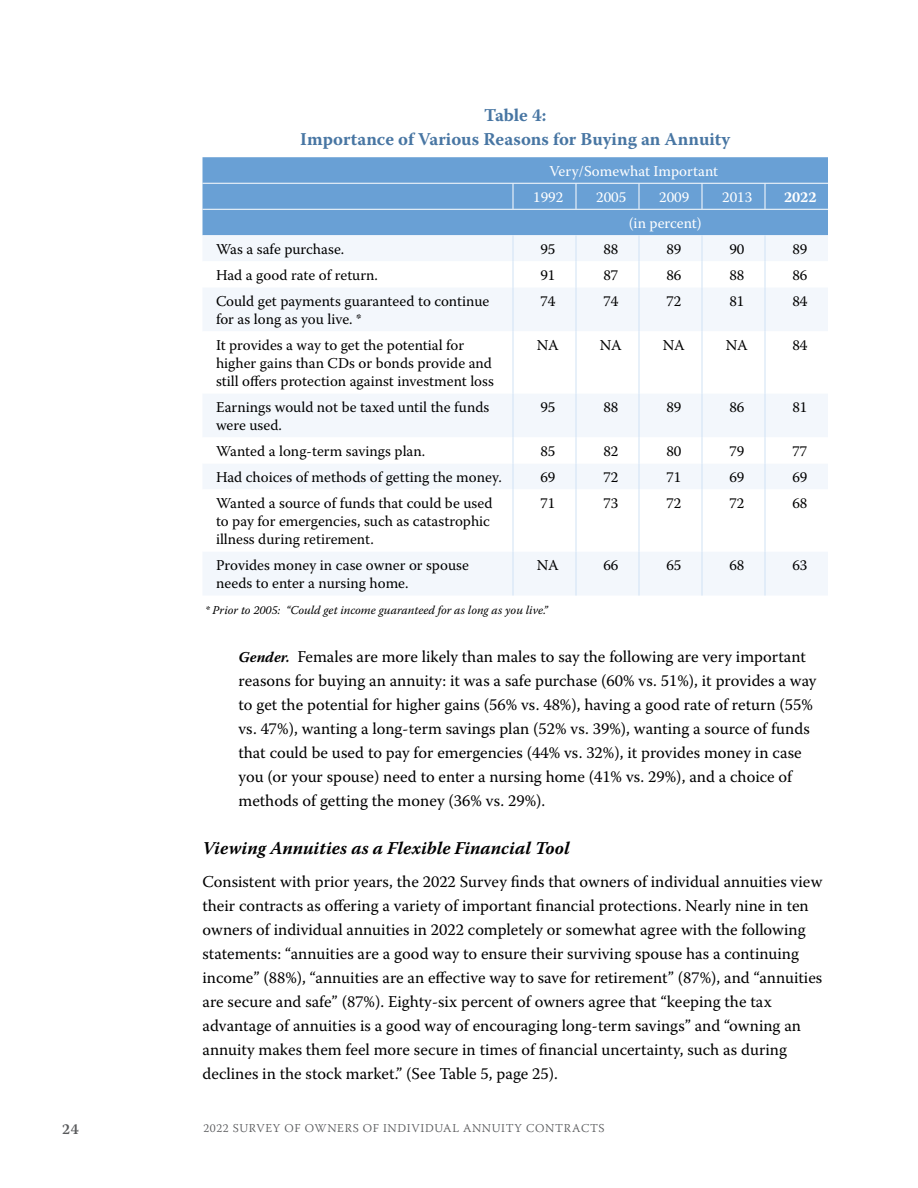
<style>
.page{position:relative;width:918px;height:1188px;background:#fff}
.page>*{position:absolute;margin:0;border:0;box-sizing:border-box;transform-origin:0 0}
.t1{font:700 18px/24px "Warnock Pro";color:#4876a3;text-align:center}
.t2{font:italic 700 18px "Warnock Pro";color:#000}
.t3{font:16.5px/24px "Warnock Pro";color:#000}
.t4{font:15px/18px "Warnock Pro";color:#000}
.t5{font:15px/26px "Warnock Pro";color:#fff}
.t6{font:700 15px "Warnock Pro";color:#fff}
.t7{font:600 15px "Warnock Pro";color:#58595b}
.t8{font:italic 12px "Warnock Pro";color:#000}
.t9{font:300 12px "Warnock Pro";letter-spacing:.055em;color:#58595b}
.s1{font-weight:700;font-style:italic;font-size:15px}
</style>
<div class="page">
<div style="left:202px;top:157px;width:626px;height:78px;background:#69a0d5"></div>
<div style="left:202px;top:235px;width:626px;height:361px;background:#f3f7fc"></div>
<svg style="left:202px;top:261px;width:626px;height:291px"></svg>
<hr style="left:202px;top:183px;width:311px;height:1px;background:#fff">
<hr style="left:513px;top:183px;width:63px;height:1px;background:#fff">
<svg style="left:513px;top:184px;width:1px;height:25px"></svg>
<hr style="left:576px;top:183px;width:63px;height:1px;background:#fff">
<svg style="left:576px;top:184px;width:1px;height:25px"></svg>
<hr style="left:639px;top:183px;width:63px;height:1px;background:#fff">
<svg style="left:639px;top:184px;width:1px;height:25px"></svg>
<hr style="left:702px;top:183px;width:63px;height:1px;background:#fff">
<svg style="left:702px;top:184px;width:1px;height:25px"></svg>
<hr style="left:765px;top:183px;width:63px;height:1px;background:#fff">
<hr style="left:202px;top:209px;width:311px;height:1px;background:#fff">
<hr style="left:513px;top:209px;width:63px;height:1px;background:#fff">
<hr style="left:576px;top:209px;width:63px;height:1px;background:#fff">
<hr style="left:639px;top:209px;width:63px;height:1px;background:#fff">
<hr style="left:702px;top:209px;width:63px;height:1px;background:#fff">
<hr style="left:765px;top:209px;width:63px;height:1px;background:#fff">
<svg style="left:513px;top:235px;width:1px;height:52px"></svg>
<svg style="left:576px;top:235px;width:1px;height:52px"></svg>
<svg style="left:639px;top:235px;width:1px;height:52px"></svg>
<svg style="left:702px;top:235px;width:1px;height:52px"></svg>
<hr style="left:513px;top:287px;width:1px;height:44px;background:#d1e2f5">
<hr style="left:576px;top:287px;width:1px;height:44px;background:#d1e2f5">
<hr style="left:639px;top:287px;width:1px;height:44px;background:#d1e2f5">
<hr style="left:702px;top:287px;width:1px;height:44px;background:#d1e2f5">
<hr style="left:513px;top:331px;width:1px;height:62px;background:#d1e2f5">
<hr style="left:576px;top:331px;width:1px;height:62px;background:#d1e2f5">
<hr style="left:639px;top:331px;width:1px;height:62px;background:#d1e2f5">
<hr style="left:702px;top:331px;width:1px;height:62px;background:#d1e2f5">
<hr style="left:513px;top:393px;width:1px;height:44px;background:#d1e2f5">
<hr style="left:576px;top:393px;width:1px;height:44px;background:#d1e2f5">
<hr style="left:639px;top:393px;width:1px;height:44px;background:#d1e2f5">
<hr style="left:702px;top:393px;width:1px;height:44px;background:#d1e2f5">
<svg style="left:513px;top:437px;width:1px;height:52px"></svg>
<svg style="left:576px;top:437px;width:1px;height:52px"></svg>
<svg style="left:639px;top:437px;width:1px;height:52px"></svg>
<svg style="left:702px;top:437px;width:1px;height:52px"></svg>
<hr style="left:513px;top:489px;width:1px;height:63px;background:#d1e2f5">
<hr style="left:576px;top:489px;width:1px;height:63px;background:#d1e2f5">
<hr style="left:639px;top:489px;width:1px;height:63px;background:#d1e2f5">
<hr style="left:702px;top:489px;width:1px;height:63px;background:#d1e2f5">
<hr style="left:513px;top:552px;width:1px;height:44px;background:#d1e2f5">
<hr style="left:576px;top:552px;width:1px;height:44px;background:#d1e2f5">
<hr style="left:639px;top:552px;width:1px;height:44px;background:#d1e2f5">
<hr style="left:702px;top:552px;width:1px;height:44px;background:#d1e2f5">
<svg style="left:765px;top:235px;width:1px;height:52px"></svg>
<hr style="left:765px;top:287px;width:1px;height:44px;background:#d1e2f5">
<hr style="left:765px;top:331px;width:1px;height:62px;background:#d1e2f5">
<hr style="left:765px;top:393px;width:1px;height:44px;background:#d1e2f5">
<svg style="left:765px;top:437px;width:1px;height:52px"></svg>
<hr style="left:765px;top:489px;width:1px;height:63px;background:#d1e2f5">
<hr style="left:765px;top:552px;width:1px;height:44px;background:#d1e2f5">
<svg style="left:765px;top:184px;width:1px;height:25px"></svg>
<p class="t1" style="left:300px;top:103px;width:431px">Table 4:<br>Importance of Various Reasons for Buying an Annuity</p>
<p class="t5" style="left:533px;top:158px;width:187px;text-indent:16px">Very/Somewhat Important<br>1992</p>
<p class="t5" style="left:596px;top:184px;width:32px">2005</p>
<p class="t5" style="left:659px;top:184px;width:32px">2009</p>
<p class="t5" style="left:722px;top:184px;width:32px">2013</p>
<p class="t6" style="left:784px;top:188px;width:34px">2022</p>
<p class="t5" style="left:629px;top:210px;width:75px">(in percent)</p>
<p class="t4" style="left:216px;top:240px;width:130px">Was a safe purchase.</p>
<p class="t4" style="left:540px;top:240px;width:17px">95</p>
<p class="t4" style="left:603px;top:240px;width:17px">88</p>
<p class="t4" style="left:666px;top:240px;width:17px">89</p>
<p class="t4" style="left:729px;top:240px;width:17px">90</p>
<p class="t4" style="left:792px;top:240px;width:17px">89</p>
<p class="t4" style="left:216px;top:266px;width:163px">Had a good rate of return.</p>
<p class="t4" style="left:540px;top:266px;width:17px">91</p>
<p class="t4" style="left:603px;top:266px;width:17px">87</p>
<p class="t4" style="left:666px;top:266px;width:17px">86</p>
<p class="t4" style="left:729px;top:266px;width:17px">88</p>
<p class="t4" style="left:792px;top:266px;width:17px">86</p>
<p class="t4" style="left:216px;top:292px;width:275px">Could get payments guaranteed to continue for as long as you live. *</p>
<p class="t4" style="left:540px;top:292px;width:17px">74</p>
<p class="t4" style="left:603px;top:292px;width:17px">74</p>
<p class="t4" style="left:666px;top:292px;width:17px">72</p>
<p class="t4" style="left:729px;top:292px;width:17px">81</p>
<p class="t4" style="left:792px;top:292px;width:17px">84</p>
<p class="t4" style="left:216px;top:336px;width:279px">It provides a way to get the potential for higher gains than CDs or bonds provide and still offers protection against investment loss</p>
<p class="t4" style="left:537px;top:336px;width:24px">NA</p>
<p class="t4" style="left:600px;top:336px;width:24px">NA</p>
<p class="t4" style="left:663px;top:336px;width:24px">NA</p>
<p class="t4" style="left:726px;top:336px;width:24px">NA</p>
<p class="t4" style="left:792px;top:336px;width:17px">84</p>
<p class="t4" style="left:216px;top:398px;width:275px">Earnings would not be taxed until the funds were used.</p>
<p class="t4" style="left:540px;top:398px;width:17px">95</p>
<p class="t4" style="left:603px;top:398px;width:17px">88</p>
<p class="t4" style="left:666px;top:398px;width:17px">89</p>
<p class="t4" style="left:729px;top:398px;width:17px">86</p>
<p class="t4" style="left:792px;top:398px;width:17px">81</p>
<p class="t4" style="left:216px;top:442px;width:211px">Wanted a long-term savings plan.</p>
<p class="t4" style="left:540px;top:442px;width:17px">85</p>
<p class="t4" style="left:603px;top:442px;width:17px">82</p>
<p class="t4" style="left:666px;top:442px;width:17px">80</p>
<p class="t4" style="left:729px;top:442px;width:17px">79</p>
<p class="t4" style="left:792px;top:442px;width:17px">77</p>
<p class="t4" style="left:216px;top:468px;width:287px">Had choices of methods of getting the money.</p>
<p class="t4" style="left:540px;top:468px;width:17px">69</p>
<p class="t4" style="left:603px;top:468px;width:17px">72</p>
<p class="t4" style="left:666px;top:468px;width:17px">71</p>
<p class="t4" style="left:729px;top:468px;width:17px">69</p>
<p class="t4" style="left:792px;top:468px;width:17px">69</p>
<p class="t4" style="left:216px;top:494px;width:278px">Wanted a source of funds that could be used to pay for emergencies, such as catastrophic illness during retirement.</p>
<p class="t4" style="left:540px;top:494px;width:17px">71</p>
<p class="t4" style="left:603px;top:494px;width:17px">73</p>
<p class="t4" style="left:666px;top:494px;width:17px">72</p>
<p class="t4" style="left:729px;top:494px;width:17px">72</p>
<p class="t4" style="left:792px;top:494px;width:17px">68</p>
<p class="t4" style="left:216px;top:556px;width:255px">Provides money in case owner or spouse needs to enter a nursing home.</p>
<p class="t4" style="left:537px;top:556px;width:24px">NA</p>
<p class="t4" style="left:603px;top:556px;width:17px">66</p>
<p class="t4" style="left:666px;top:556px;width:17px">65</p>
<p class="t4" style="left:729px;top:556px;width:17px">68</p>
<p class="t4" style="left:792px;top:556px;width:17px">63</p>
<p class="t8" style="left:205px;top:602px;width:344px">* Prior to 2005: “Could get income guaranteed for as long as you live.”</p>
<p class="t3" style="left:238px;top:644px;width:580px"><span class="s1">Gender.</span> Females are more likely than males to say the following are very important reasons for buying an annuity: it was a safe purchase (60% vs. 51%), it provides a way to get the potential for higher gains (56% vs. 48%), having a good rate of return (55% vs. 47%), wanting a long-term savings plan (52% vs. 39%), wanting a source of funds that could be used to pay for emergencies (44% vs. 32%), it provides money in case you (or your spouse) need to enter a nursing home (41% vs. 29%), and a choice of methods of getting the money (36% vs. 29%).</p>
<p class="t2" style="left:202px;top:837px;width:369px">Viewing Annuities as a Flexible Financial Tool</p>
<p class="t3" style="left:202px;top:869px;width:621px">Consistent with prior years, the 2022 Survey finds that owners of individual annuities view their contracts as offering a variety of important financial protections. Nearly nine in ten owners of individual annuities in 2022 completely or somewhat agree with the following statements: “annuities are a good way to ensure their surviving spouse has a continuing income” (88%), “annuities are an effective way to save for retirement” (87%), and “annuities are secure and safe” (87%). Eighty-six percent of owners agree that “keeping the tax advantage of annuities is a good way of encouraging long-term savings” and “owning an annuity makes them feel more secure in times of financial uncertainty, such as during declines in the stock market.” (See Table 5, page 25).</p>
<p class="t7" style="left:62px;top:1120px;width:18px">24</p>
<p class="t9" style="left:203px;top:1121px;width:403px">2022 SURVEY OF OWNERS OF INDIVIDUAL ANNUITY CONTRACTS</p>
</div>
